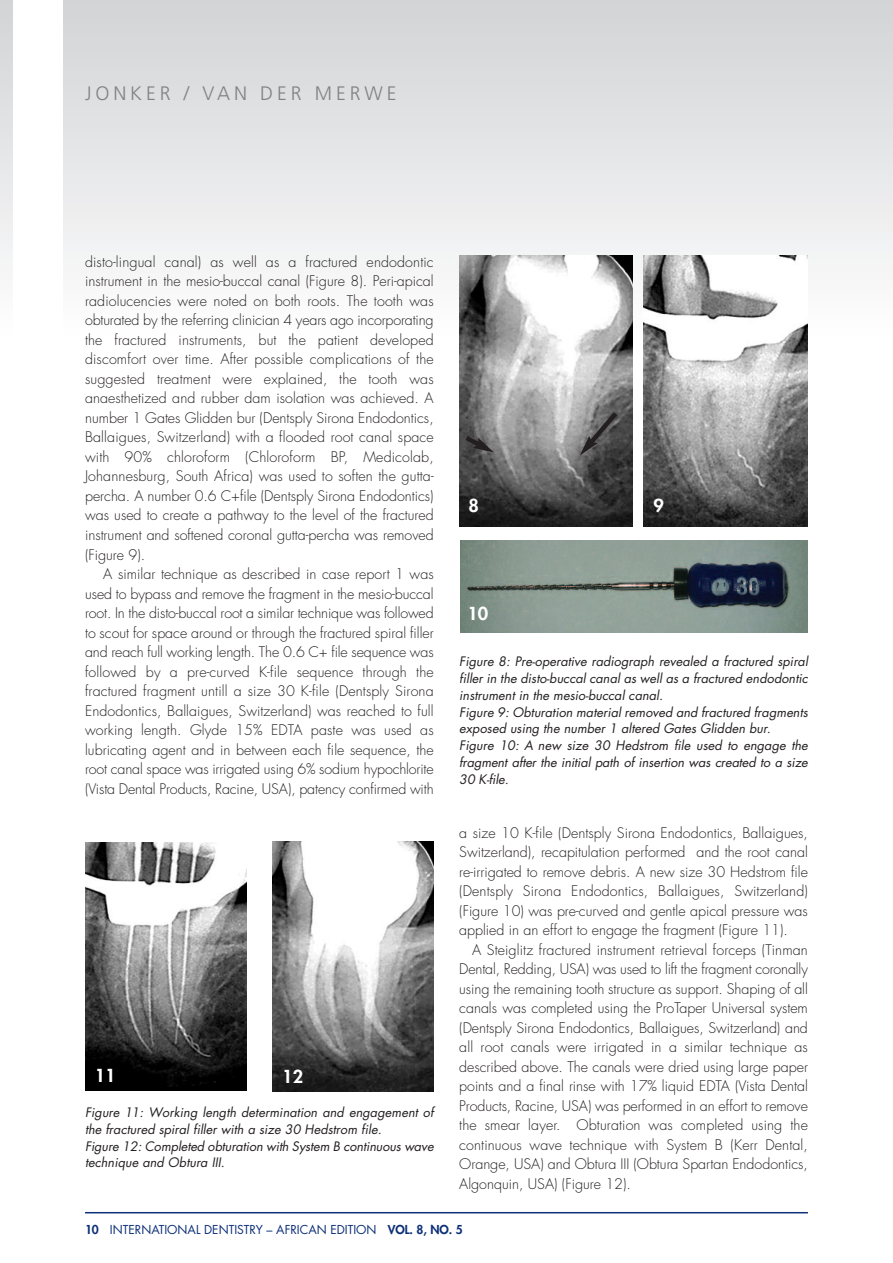
<style>
.page{position:relative;width:893px;height:1263px;background:#fff}
.page>*{position:absolute;margin:0;border:0;box-sizing:border-box;transform-origin:0 0}
.t1{font:300 19.5px "Frutiger";letter-spacing:.2em;color:#808285}
.t2{font:800 17.4px "Futura";color:#fff}
.t3{font:300 14.25px/19.5px "Futura";color:#231f20;text-align:justify}
.t4{font:italic 12.75px/16.6px "Futura";letter-spacing:.005em;color:#231f20}
.t5{font:12px "Futura";color:#0d3079}
.s1{font-weight:800}
</style>
<div class="page">
<svg style="left:0;top:0;width:13px;height:266px"></svg>
<div style="left:64px;top:0;width:829px;height:334px;background:linear-gradient(to bottom,#d2d3d6,#fdfdfd)"></div>
<hr style="left:85px;top:1212px;width:723px;height:1px;background:#0d3079">
<img style="left:644px;top:255px;width:164px;height:272px">
<img style="left:459px;top:255px;width:173px;height:272px">
<img style="left:460px;top:541px;width:348px;height:92px">
<svg style="left:460px;top:432px;width:34px;height:20px"></svg>
<svg style="left:580px;top:407px;width:42px;height:48px;background:#5e5e5e"></svg>
<img style="left:85px;top:842px;width:161px;height:249px">
<img style="left:273px;top:842px;width:161px;height:249px">
<h1 class="t1" style="left:85px;top:85px;width:313px">JONKER / VAN DER MERWE</h1>
<p class="t3" style="left:85px;top:253px;width:350px">disto-lingual canal) as well as a fractured endodontic instrument in the mesio-buccal canal (Figure 8). Peri-apical radiolucencies were noted on both roots. The tooth was obturated by the referring clinician 4 years ago incorporating the fractured instruments, but the patient developed discomfort over time. After possible complications of the suggested treatment were explained, the tooth was anaesthetized and rubber dam isolation was achieved. A number 1 Gates Glidden bur (Dentsply Sirona Endodontics, Ballaigues, Switzerland) with a flooded root canal space with 90% chloroform (Chloroform BP, Medicolab, Johannesburg, South Africa) was used to soften the gutta&shy;percha. A number 0.6 C+file (Dentsply Sirona Endodontics) was used to create a pathway to the level of the fractured instrument and softened coronal gutta-percha was removed (Figure 9).</p>
<p class="t3" style="left:85px;top:565px;width:350px;text-indent:18px">A similar technique as described in case report 1 was used to bypass and remove the fragment in the mesio-buccal root. In the disto-buccal root a similar technique was followed to scout for space around or through the fractured spiral filler and reach full working length. The 0.6 C+ file sequence was followed by a pre-curved K-file sequence through the fractured fragment untill a size 30 K-file (Dentsply Sirona Endodontics, Ballaigues, Switzerland) was reached to full working length. Glyde 15% EDTA paste was used as lubricating agent and in between each file sequence, the root canal space was irrigated using 6% sodium hypochlorite (Vista Dental Products, Racine, USA), patency confirmed with</p>
<p class="t2" style="left:95px;top:1068px;width:22px">11</p>
<p class="t2" style="left:282px;top:1068px;width:22px">12</p>
<p class="t4" style="left:85px;top:1105px;width:350px">Figure 11: Working length determination and engagement of the fractured spiral filler with a size 30 Hedstrom file.<br>Figure 12: Completed obturation with System B continuous wave technique and Obtura III.</p>
<p class="t2" style="left:468px;top:497px;width:12px">8</p>
<p class="t2" style="left:653px;top:497px;width:12px">9</p>
<p class="t2" style="left:467px;top:605px;width:22px">10</p>
<p class="t4" style="left:459px;top:654px;width:350px">Figure 8: Pre-operative radiograph revealed a fractured spiral filler in the disto-buccal canal as well as a fractured endodontic instrument in the mesio-buccal canal.<br>Figure 9: Obturation material removed and fractured fragments exposed using the number 1 altered Gates Glidden bur.<br>Figure 10: A new size 30 Hedstrom file used to engage the fragment after the initial path of insertion was created to a size 30 K-file.</p>
<p class="t3" style="left:459px;top:824px;width:350px">a size 10 K-file (Dentsply Sirona Endodontics, Ballaigues, Switzerland), recapitulation performed and the root canal re-irrigated to remove debris. A new size 30 Hedstrom file (Dentsply Sirona Endodontics, Ballaigues, Switzerland) (Figure 10) was pre-curved and gentle apical pressure was applied in an effort to engage the fragment (Figure 11).</p>
<p class="t3" style="left:459px;top:941px;width:350px;text-indent:13px">A Steiglitz fractured instrument retrieval forceps (Tinman Dental, Redding, USA) was used to lift the fragment coronally using the remaining tooth structure as support. Shaping of all canals was completed using the ProTaper Universal system (Dentsply Sirona Endodontics, Ballaigues, Switzerland) and all root canals were irrigated in a similar technique as described above. The canals were dried using large paper points and a final rinse with 17% liquid EDTA (Vista Dental Products, Racine, USA) was performed in an effort to remove the smear layer. Obturation was completed using the continuous wave technique with System B (Kerr Dental, Orange, USA) and Obtura III (Obtura Spartan Endodontics, Algonquin, USA) (Figure 12).</p>
<p class="t5" style="left:85px;top:1224px;width:379px"><span class="s1">10</span> INTERNATIONAL DENTISTRY – AFRICAN EDITION <span class="s1">VOL. 8, NO. 5</span></p>
</div>
